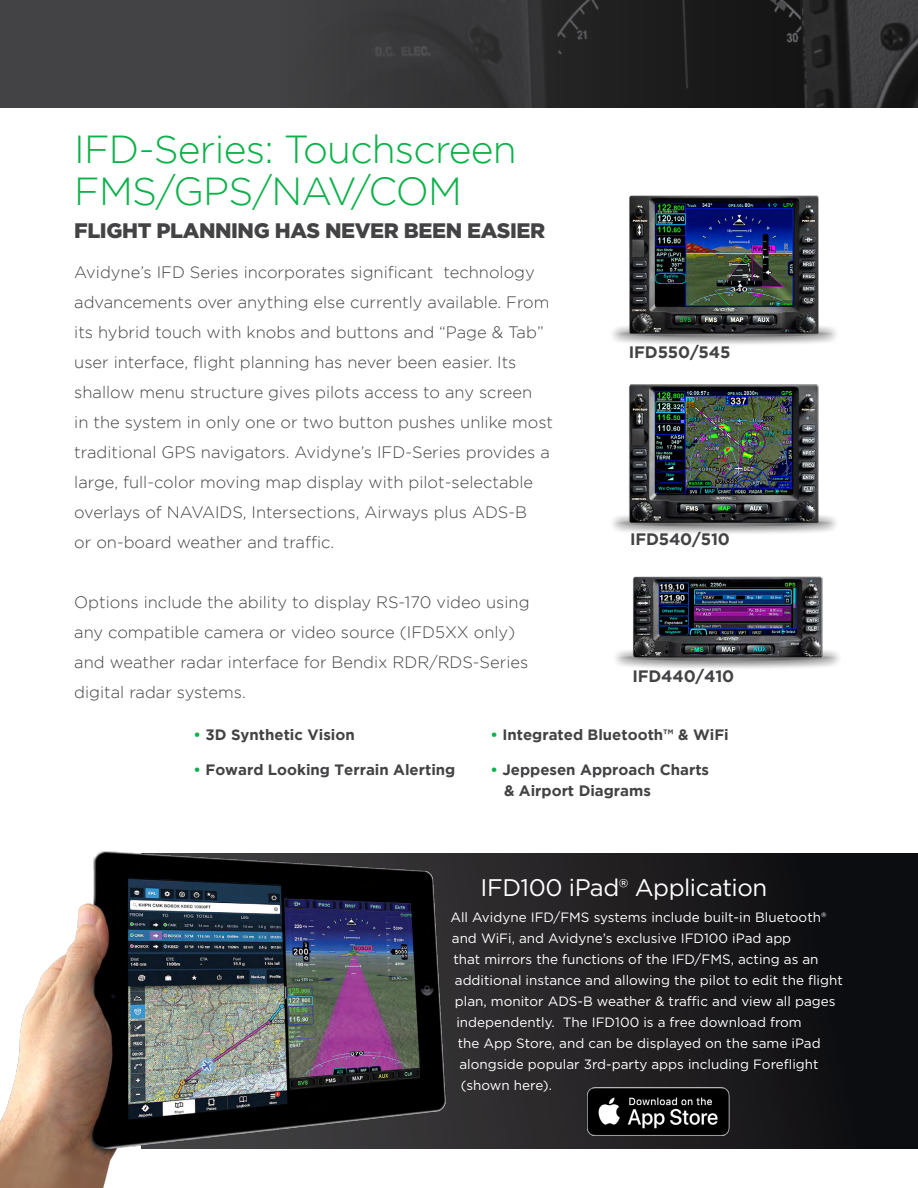
<style>
.page{position:relative;width:918px;height:1188px;background:#fff}
.page>*{position:absolute;margin:0;border:0;box-sizing:border-box;transform-origin:0 0}
.t1{font:300 39px/42px "Gotham";letter-spacing:-.02em;color:#0db14b}
.t2{font:24px "Gotham";letter-spacing:-.02em;color:#fff}
.t3{font:900 21px "Gotham";letter-spacing:-.02em;color:#434345}
.t4{font:300 16.5px/30px "Gotham";color:#434345}
.t5{font:700 16.5px "Gotham";letter-spacing:-.01em;color:#434345}
.t6{font:700 15px/21px "Gotham";color:#434345}
.t7{font:13.5px "Gotham";color:#fff}
.s1{color:#0db14b}
</style>
<div class="page">
<div style="left:0;top:0;width:918px;height:108px;background:#434345"></div>
<img style="left:359px;top:0;width:559px;height:108px">
<svg style="left:516px;top:853px;width:402px;height:295px;background:#1a191b"></svg>
<img style="left:0;top:851px;width:516px;height:337px">
<img style="left:587px;top:1088px;width:143px;height:47px">
<svg style="left:619px;top:663px;width:216px;height:5px"></svg>
<img style="left:616px;top:576px;width:223px;height:87px">
<svg style="left:612px;top:524px;width:224px;height:10px"></svg>
<svg style="left:614px;top:520px;width:220px;height:6px"></svg>
<img style="left:612px;top:384px;width:225px;height:140px">
<svg style="left:614px;top:336px;width:221px;height:8px;background:#cbcbcb"></svg>
<div style="left:614px;top:330px;width:220px;height:7px;background:#868687;border-radius:50%"></div>
<img style="left:613px;top:195px;width:223px;height:141px">
<h1 class="t1" style="left:74px;top:128px;width:444px">IFD-Series: Touchscreen<br>FMS/GPS/NAV/COM</h1>
<p class="t3" style="left:74px;top:219px;width:472px">FLIGHT PLANNING HAS NEVER BEEN EASIER</p>
<p class="t4" style="left:74px;top:257px;width:480px">Avidyne’s IFD Series incorporates significant technology advancements over anything else currently available. From its hybrid touch with knobs and buttons and “Page &amp; Tab” user interface, flight planning has never been easier. Its shallow menu structure gives pilots access to any screen<br>in the system in only one or two button pushes unlike most traditional GPS navigators. Avidyne’s IFD-Series provides a large, full-color moving map display with pilot-selectable overlays of NAVAIDS, Intersections, Airways plus ADS-B<br>or on-board weather and traffic.</p>
<p class="t5" style="left:629px;top:343px;width:103px">IFD550/545</p>
<p class="t5" style="left:630px;top:530px;width:101px">IFD540/510</p>
<p class="t4" style="left:74px;top:587px;width:457px">Options include the ability to display RS-170 video using any compatible camera or video source (IFD5XX only) and weather radar interface for Bendix RDR/RDS-Series digital radar systems.</p>
<p class="t6" style="left:194px;top:723px;width:163px"><span class="s1">•</span> 3D Synthetic Vision</p>
<p class="t6" style="left:490px;top:723px;width:240px"><span class="s1">•</span> Integrated Bluetooth™ &amp; WiFi</p>
<p class="t6" style="left:194px;top:758px;width:263px"><span class="s1">•</span> Foward Looking Terrain Alerting</p>
<p class="t6" style="left:504px;top:758px;width:207px;text-indent:-14px"><span class="s1">•</span> Jeppesen Approach Charts &amp; Airport Diagrams</p>
<p class="t5" style="left:632px;top:667px;width:103px">IFD440/410</p>
<h2 class="t2" style="left:481px;top:873px;width:288px">IFD100 iPad® Application</h2>
<p class="t7" style="left:450px;top:909px;width:378px">All Avidyne IFD/FMS systems include built-in Bluetooth®</p>
<p class="t7" style="left:452px;top:930px;width:341px">and WiFi, and Avidyne’s exclusive IFD100 iPad app</p>
<p class="t7" style="left:453px;top:951px;width:367px">that mirrors the functions of the IFD/FMS, acting as an</p>
<p class="t7" style="left:455px;top:972px;width:390px">additional instance and allowing the pilot to edit the flight</p>
<p class="t7" style="left:455px;top:993px;width:382px">plan, monitor ADS-B weather &amp; traffic and view all pages</p>
<p class="t7" style="left:456px;top:1014px;width:347px">independently. The IFD100 is a free download from</p>
<p class="t7" style="left:458px;top:1035px;width:364px">the App Store, and can be displayed on the same iPad</p>
<p class="t7" style="left:459px;top:1056px;width:361px">alongside popular 3rd-party apps including Foreflight</p>
<p class="t7" style="left:461px;top:1077px;width:93px">(shown here).</p>
</div>
